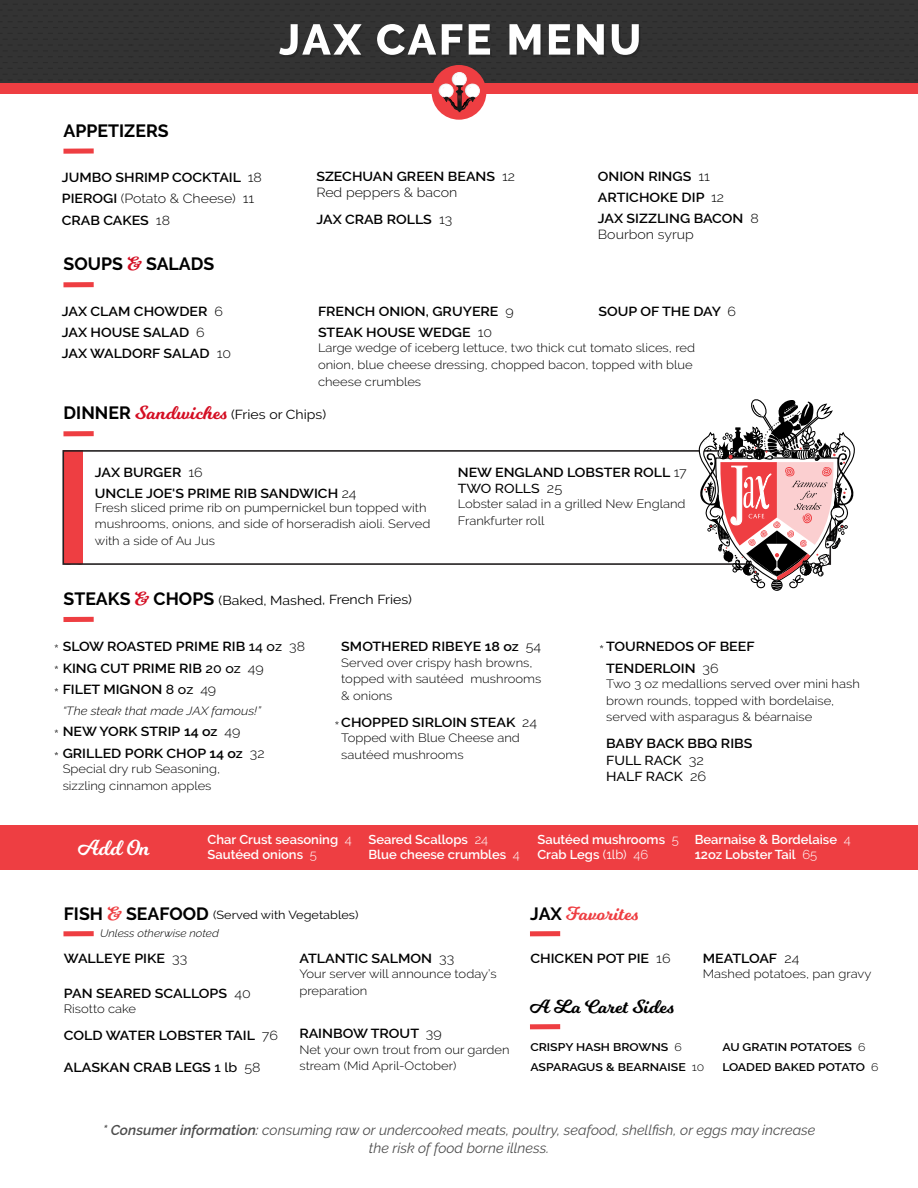
<style>
.page{position:relative;width:918px;height:1188px;background:#fff}
.page>*{position:absolute;margin:0;border:0;box-sizing:border-box;transform-origin:0 0}
.t1{font:21.3px "Milkshake";color:#fff}
.t2{font:18.6px "Milkshake";color:#000;scale:1.08 1}
.t3{font:18.6px "Milkshake";color:#ee3e42;scale:1.08 1}
.t4{font:700 17.7px "Raleway";letter-spacing:-.005em;color:#000}
.t5{font:italic 14.25px/17.1px "Raleway";color:#000;text-align:center}
.t6{font:600 13.05px/21.3px "Raleway";color:#000;scale:1.08 1}
.t7{font:600 13.05px "Raleway";color:#000;scale:1.09 1}
.t8{font:13.05px "Raleway";letter-spacing:-.005em;color:#000;scale:1.08 1}
.t9{font:500 13.05px/16.5px "Raleway";color:#000;scale:1.08 1}
.t10{font:300 13.05px "Raleway";color:#000;scale:1.08 1}
.t11{font:600 12.9px/15.5px "Raleway";color:#fff}
.t12{font:300 12px/16.5px "Raleway";color:#000;scale:1.08 1}
.t13{font:italic 300 11.85px "Raleway";color:#000;scale:1.08 1}
.t14{font:11.7px "Raleway";letter-spacing:-.005em;color:#000;scale:1.08 1}
.t15{font:600 11.1px/19.5px "Raleway";color:#000;scale:1.11 1}
.t16{font:italic 300 10.8px "Raleway";color:#000;scale:1.08 1}
.s1{font-weight:300}
.s2{font-family:"Milkshake";font-weight:400;font-size:18.75px;color:#d40e23}
.s3{font-weight:700;font-size:17.7px}
.s4{font-family:"Milkshake";font-size:18.75px;color:#d40e23}
.s5{font-weight:500}
.s6{font-weight:300;font-size:13.5px}
.s7{font-weight:600}
.s8{font-weight:400}
.s9{font-family:"Milkshake";font-size:18.6px;color:#ee3e42}
.s10{font-family:"Raleway";font-weight:700;font-size:17.7px;color:#000}
</style>
<div class="page">
<div style="left:0;top:825px;width:918px;height:45px;background:#ee3e42"></div>
<div style="left:0;top:0;width:918px;height:86px;background:#333"></div>
<div style="left:0;top:83px;width:918px;height:10px;background:#ee3e42"></div>
<div style="left:65px;top:453px;width:18px;height:109px;background:#ee3e42"></div>
<div style="left:62px;top:450px;width:769px;height:115px;border:2px solid #231f20"></div>
<svg style="left:335px;top:721px;width:4px;height:4px"></svg>
<div style="left:771px;top:580px;width:11px;height:11px;border:1px solid #000;border-radius:50%"></div>
<svg style="left:696px;top:399px;width:159px;height:191px"></svg>
<div style="left:432px;top:65px;width:54px;height:55px;background:#ee3e42;border-radius:50%"></div>
<div style="left:465px;top:84px;width:13px;height:13px;background:#e6d8d9;border-radius:50%"></div>
<svg style="left:439px;top:84px;width:13px;height:13px"></svg>
<div style="left:453px;top:73px;width:13px;height:13px;background:#fff;border-radius:50%"></div>
<div style="left:453px;top:72px;width:14px;height:14px;border:1px solid #f5f6f7;border-radius:50%"></div>
<div style="left:466px;top:84px;width:13px;height:14px;background:#fff;border-radius:50%"></div>
<div style="left:466px;top:84px;width:14px;height:14px;border:1px solid #f5f6f7;border-radius:50%"></div>
<div style="left:440px;top:84px;width:13px;height:14px;background:#fff;border-radius:50%"></div>
<div style="left:440px;top:84px;width:13px;height:14px;border:1px solid #f5f6f7;border-radius:50%"></div>
<svg style="left:443px;top:85px;width:32px;height:27px"></svg>
<svg style="left:279px;top:24px;width:84px;height:33px"></svg>
<svg style="left:377px;top:24px;width:115px;height:33px"></svg>
<svg style="left:509px;top:24px;width:33px;height:33px"></svg>
<svg style="left:549px;top:24px;width:57px;height:33px"></svg>
<svg style="left:612px;top:24px;width:29px;height:33px"></svg>
<div style="left:63px;top:148px;width:31px;height:6px;background:#ee3e42"></div>
<div style="left:63px;top:282px;width:31px;height:5px;background:#ee3e42"></div>
<div style="left:63px;top:617px;width:31px;height:5px;background:#ee3e42"></div>
<div style="left:63px;top:931px;width:31px;height:5px;background:#ee3e42"></div>
<div style="left:63px;top:431px;width:31px;height:5px;background:#ee3e42"></div>
<div style="left:530px;top:931px;width:30px;height:5px;background:#ee3e42"></div>
<div style="left:530px;top:1024px;width:30px;height:5px;background:#ee3e42"></div>
<h3 class="t4" style="left:64px;top:120px;width:107px">APPETIZERS</h3>
<p class="t6" style="left:62px;top:167px;width:187px">JUMBO SHRIMP COCKTAIL <span class="s1">18<br></span>PIEROGI <span class="s1">(Potato &amp; Cheese) 11<br></span>CRAB CAKES <span class="s1">18</span></p>
<p class="t6" style="left:316px;top:169px;width:186px;line-height:15.5px">SZECHUAN GREEN BEANS <span class="s1">12<br>Red peppers &amp; bacon</span></p>
<p class="t6" style="left:316px;top:209px;width:127px">JAX CRAB ROLLS <span class="s1">13</span></p>
<h3 class="t4" style="left:64px;top:254px;width:152px">SOUPS <span class="s2">&amp;</span> SALADS</h3>
<p class="t6" style="left:598px;top:166px;width:151px">ONION RINGS <span class="s1">11<br></span>ARTICHOKE DIP <span class="s1">12<br></span>JAX SIZZLING BACON <span class="s1">8</span></p>
<p class="t10" style="left:598px;top:227px;width:90px">Bourbon syrup</p>
<p class="t6" style="left:62px;top:301px;width:158px">JAX CLAM CHOWDER <span class="s1">6<br></span>JAX HOUSE SALAD <span class="s1">6<br></span>JAX WALDORF SALAD <span class="s1">10</span></p>
<p class="t6" style="left:598px;top:301px;width:129px">SOUP OF THE DAY <span class="s1">6</span></p>
<p class="t6" style="left:318px;top:301px;width:183px">FRENCH ONION, GRUYERE <span class="s1">9<br></span>STEAK HOUSE WEDGE <span class="s1">10</span></p>
<p class="t12" style="left:318px;top:340px;width:351px">Large wedge of iceberg lettuce, two thick cut tomato slices, red onion, blue cheese dressing, chopped bacon, topped with blue cheese crumbles</p>
<p class="t8" style="left:64px;top:407px;width:245px"><span class="s3">DINNER</span> <span class="s4">Sandwiches</span> (Fries or Chips)</p>
<p class="t6" style="left:95px;top:461px;width:244px">JAX BURGER <span class="s1">16<br></span>UNCLE JOE'S PRIME RIB SANDWICH <span class="s1">24</span></p>
<p class="t12" style="left:95px;top:499px;width:312px">Fresh sliced prime rib on pumpernickel bun topped with mushrooms, onions, and side of horseradish aioli. Served with a side of Au Jus</p>
<p class="t8" style="left:64px;top:592px;width:324px"><span class="s3">STEAKS</span> <span class="s4">&amp;</span> <span class="s3">CHOPS</span> (Baked, Mashed, French Fries)</p>
<p class="t6" style="left:458px;top:464px;width:214px;line-height:16.5px">NEW ENGLAND LOBSTER ROLL <span class="s1">17<br></span><span class="s5">TWO ROLLS</span> <span class="s6">25</span></p>
<p class="t12" style="left:458px;top:496px;width:212px">Lobster salad in a grilled New England<br>Frankfurter roll</p>
<p class="t6" style="left:63px;top:636px;width:226px">SLOW ROASTED PRIME RIB <span class="s5">14 oz</span> <span class="s1">38<br></span>KING CUT PRIME RIB <span class="s5">20 oz</span> <span class="s1">49<br></span>FILET MIGNON <span class="s5">8 oz</span> <span class="s1">49</span></p>
<p class="t13" style="left:63px;top:704px;width:185px">“The steak that made JAX famous!”</p>
<p class="t6" style="left:63px;top:721px;width:189px">NEW YORK STRIP 14 oz <span class="s1">49<br></span>GRILLED PORK CHOP 14 oz <span class="s1">32</span></p>
<p class="t12" style="left:63px;top:761px;width:147px">Special dry rub Seasoning, sizzling cinnamon apples</p>
<p class="t6" style="left:341px;top:636px;width:187px">SMOTHERED RIBEYE 18 oz <span class="s1">54</span></p>
<p class="t12" style="left:341px;top:654px;width:187px">Served over crispy hash browns, topped with sautéed mushrooms &amp; onions</p>
<p class="t6" style="left:341px;top:712px;width:183px">CHOPPED SIRLOIN STEAK <span class="s1">24</span></p>
<p class="t12" style="left:341px;top:730px;width:167px">Topped with Blue Cheese and sautéed mushrooms</p>
<p class="t6" style="left:606px;top:636px;width:139px">TOURNEDOS OF BEEF<br>TENDERLOIN <span class="s1">36</span></p>
<p class="t12" style="left:606px;top:675px;width:236px">Two 3 oz medallions served over mini hash brown rounds, topped with bordelaise, served with asparagus &amp; béarnaise</p>
<p class="t9" style="left:606px;top:735px;width:137px"><span class="s7">BABY BACK BBQ RIBS<br></span>FULL RACK <span class="s6">32<br></span>HALF RACK <span class="s6">26</span></p>
<h1 class="t1" style="left:78px;top:832px;width:73px">Add On</h1>
<p class="t11" style="left:208px;top:832px;width:146px">Char Crust seasoning <span class="s1">4<br></span>Sautéed onions <span class="s1">5</span></p>
<p class="t11" style="left:368px;top:832px;width:153px">Seared Scallops <span class="s1">24<br></span>Blue cheese crumbles <span class="s1">4</span></p>
<p class="t11" style="left:695px;top:832px;width:158px">Bearnaise &amp; Bordelaise <span class="s1">4<br></span>12oz Lobster Tail <span class="s1">65</span></p>
<p class="t11" style="left:537px;top:832px;width:143px">Sautéed mushrooms <span class="s1">5<br></span>Crab Legs <span class="s8">(1lb)</span> <span class="s1">46</span></p>
<p class="t14" style="left:64px;top:908px;width:274px"><span class="s3">FISH</span> <span class="s9">&amp;</span> <span class="s3">SEAFOOD</span> (Served with Vegetables)</p>
<p class="t16" style="left:100px;top:927px;width:112px">Unless otherwise noted</p>
<p class="t7" style="left:64px;top:951px;width:115px">WALLEYE PIKE <span class="s1">33</span></p>
<p class="t7" style="left:64px;top:985px;width:173px">PAN SEARED SCALLOPS <span class="s1">40</span></p>
<p class="t12" style="left:64px;top:1000px;width:68px">Risotto cake</p>
<p class="t7" style="left:64px;top:1028px;width:198px">COLD WATER LOBSTER TAIL <span class="s1">76</span></p>
<p class="t7" style="left:64px;top:1060px;width:182px">ALASKAN CRAB LEGS <span class="s5">1 lb</span> <span class="s1">58</span></p>
<p class="t7" style="left:299px;top:951px;width:144px">ATLANTIC SALMON <span class="s1">33</span></p>
<p class="t12" style="left:299px;top:966px;width:184px">Your server will announce today’s preparation</p>
<p class="t7" style="left:299px;top:1026px;width:132px">RAINBOW TROUT <span class="s1">39</span></p>
<p class="t12" style="left:299px;top:1041px;width:196px">Net your own trout from our garden stream (Mid April-October)</p>
<h2 class="t3" style="left:530px;top:900px;width:101px"><span class="s10">JAX</span> Favorites</h2>
<p class="t7" style="left:530px;top:951px;width:130px">CHICKEN POT PIE <span class="s1">16</span></p>
<p class="t7" style="left:703px;top:951px;width:90px">MEATLOAF <span class="s1">24</span></p>
<p class="t12" style="left:703px;top:966px;width:158px">Mashed potatoes, pan gravy</p>
<h2 class="t2" style="left:530px;top:993px;width:134px">A La Caret Sides</h2>
<p class="t15" style="left:530px;top:1038px;width:158px">CRISPY HASH BROWNS <span class="s1">6<br></span>ASPARAGUS &amp; BEARNAISE <span class="s1">10</span></p>
<p class="t15" style="left:722px;top:1038px;width:142px">AU GRATIN POTATOES <span class="s1">6<br></span>LOADED BAKED POTATO <span class="s1">6</span></p>
<p class="t5" style="left:103px;top:1122px;width:714px"><span class="s7">* Consumer information</span><span class="s5">:</span> consuming raw or undercooked meats, poultry, seafood, shellfish, or eggs may increase the risk of food borne illness.</p>
</div>
